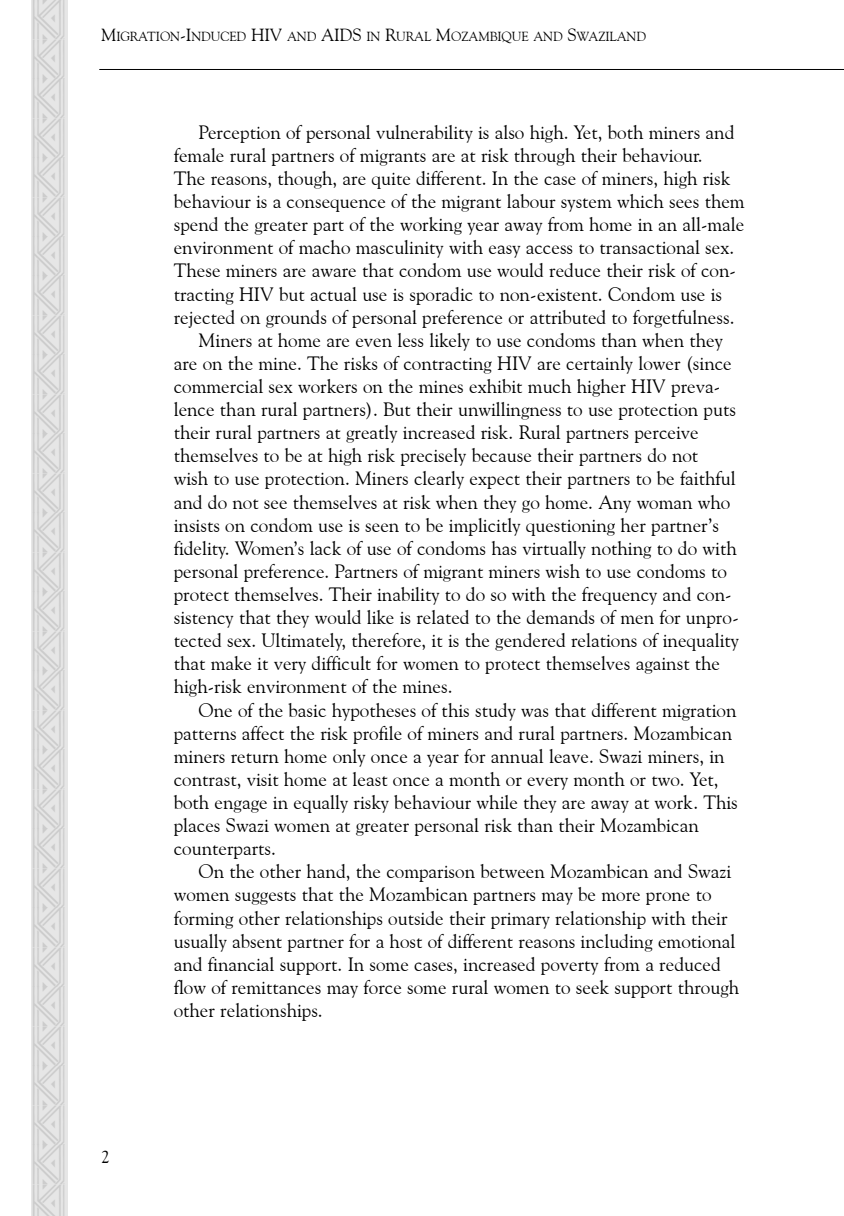
<style>
.page{position:relative;width:844px;height:1216px;background:#fff}
.page>*{position:absolute;margin:0;border:0;box-sizing:border-box;transform-origin:0 0}
.t1{font:31.5px "Afrika Borders";color:#ccc}
.t2{font:19.25px "Goudy Old Style BT";color:#000}
.t3{font:17.5px "Goudy Old Style BT";color:#000}
.t4{font:13.12px "Goudy Old Style BT";letter-spacing:-.005em;color:#000}
.s1{font-size:17.5px}
</style>
<div class="page">
<hr style="left:99px;top:69px;width:744px;height:1px;background:#000">
<div style="left:31px;top:0;width:36px;height:1215px;background:#e6e6e6"></div>
<h1 class="t1" style="left:35px;top:1223px;width:1225px;rotate:-90deg">kkkkkkkkkkkkkkkkkkkkkkkkkkkkkkk</h1>
<p class="t4" style="left:101px;top:29px;width:546px"><span class="s1">M</span>IGRATION<span class="s1">-I</span>NDUCED <span class="s1">HIV</span> AND <span class="s1">AIDS</span> IN <span class="s1">R</span>URAL <span class="s1">M</span>OZAMBIQUE AND <span class="s1">S</span>WAZILAND</p>
<p class="t3" style="left:101px;top:1145px;width:10px">2</p>
<p class="t2" style="left:198px;top:120px;width:537px">Perception of personal vulnerability is also high. Yet, both miners and</p>
<p class="t2" style="left:174px;top:143px;width:530px">female rural partners of migrants are at risk through their behaviour.</p>
<p class="t2" style="left:174px;top:166px;width:558px">The reasons, though, are quite different. In the case of miners, high risk</p>
<p class="t2" style="left:174px;top:189px;width:572px">behaviour is a consequence of the migrant labour system which sees them</p>
<p class="t2" style="left:174px;top:213px;width:572px">spend the greater part of the working year away from home in an all-male</p>
<p class="t2" style="left:174px;top:236px;width:562px">environment of macho masculinity with easy access to transactional sex.</p>
<p class="t2" style="left:174px;top:259px;width:563px">These miners are aware that condom use would reduce their risk of con-</p>
<p class="t2" style="left:174px;top:282px;width:549px">tracting HIV but actual use is sporadic to non-existent. Condom use is</p>
<p class="t2" style="left:174px;top:305px;width:562px">rejected on grounds of personal preference or attributed to forgetfulness.</p>
<p class="t2" style="left:198px;top:328px;width:525px">Miners at home are even less likely to use condoms than when they</p>
<p class="t2" style="left:174px;top:351px;width:559px">are on the mine. The risks of contracting HIV are certainly lower (since</p>
<p class="t2" style="left:174px;top:374px;width:547px">commercial sex workers on the mines exhibit much higher HIV preva-</p>
<p class="t2" style="left:174px;top:397px;width:563px">lence than rural partners). But their unwillingness to use protection puts</p>
<p class="t2" style="left:174px;top:420px;width:526px">their rural partners at greatly increased risk. Rural partners perceive</p>
<p class="t2" style="left:174px;top:444px;width:526px">themselves to be at high risk precisely because their partners do not</p>
<p class="t2" style="left:174px;top:467px;width:563px">wish to use protection. Miners clearly expect their partners to be faithful</p>
<p class="t2" style="left:174px;top:490px;width:558px">and do not see themselves at risk when they go home. Any woman who</p>
<p class="t2" style="left:174px;top:513px;width:546px">insists on condom use is seen to be implicitly questioning her partner’s</p>
<p class="t2" style="left:174px;top:536px;width:564px">fidelity. Women’s lack of use of condoms has virtually nothing to do with</p>
<p class="t2" style="left:174px;top:559px;width:554px">personal preference. Partners of migrant miners wish to use condoms to</p>
<p class="t2" style="left:174px;top:582px;width:559px">protect themselves. Their inability to do so with the frequency and con-</p>
<p class="t2" style="left:174px;top:605px;width:566px">sistency that they would like is related to the demands of men for unpro-</p>
<p class="t2" style="left:174px;top:628px;width:566px">tected sex. Ultimately, therefore, it is the gendered relations of inequality</p>
<p class="t2" style="left:174px;top:651px;width:547px">that make it very difficult for women to protect themselves against the</p>
<p class="t2" style="left:174px;top:675px;width:280px">high-risk environment of the mines.</p>
<p class="t2" style="left:198px;top:698px;width:539px">One of the basic hypotheses of this study was that different migration</p>
<p class="t2" style="left:174px;top:721px;width:559px">patterns affect the risk profile of miners and rural partners. Mozambican</p>
<p class="t2" style="left:174px;top:744px;width:552px">miners return home only once a year for annual leave. Swazi miners, in</p>
<p class="t2" style="left:174px;top:767px;width:546px">contrast, visit home at least once a month or every month or two. Yet,</p>
<p class="t2" style="left:174px;top:790px;width:565px">both engage in equally risky behaviour while they are away at work. This</p>
<p class="t2" style="left:174px;top:813px;width:526px">places Swazi women at greater personal risk than their Mozambican</p>
<p class="t2" style="left:174px;top:836px;width:104px">counterparts.</p>
<p class="t2" style="left:198px;top:859px;width:534px">On the other hand, the comparison between Mozambican and Swazi</p>
<p class="t2" style="left:174px;top:882px;width:539px">women suggests that the Mozambican partners may be more prone to</p>
<p class="t2" style="left:174px;top:906px;width:555px">forming other relationships outside their primary relationship with their</p>
<p class="t2" style="left:174px;top:929px;width:563px">usually absent partner for a host of different reasons including emotional</p>
<p class="t2" style="left:174px;top:952px;width:548px">and financial support. In some cases, increased poverty from a reduced</p>
<p class="t2" style="left:174px;top:975px;width:567px">flow of remittances may force some rural women to seek support through</p>
<p class="t2" style="left:174px;top:998px;width:150px">other relationships.</p>
</div>
